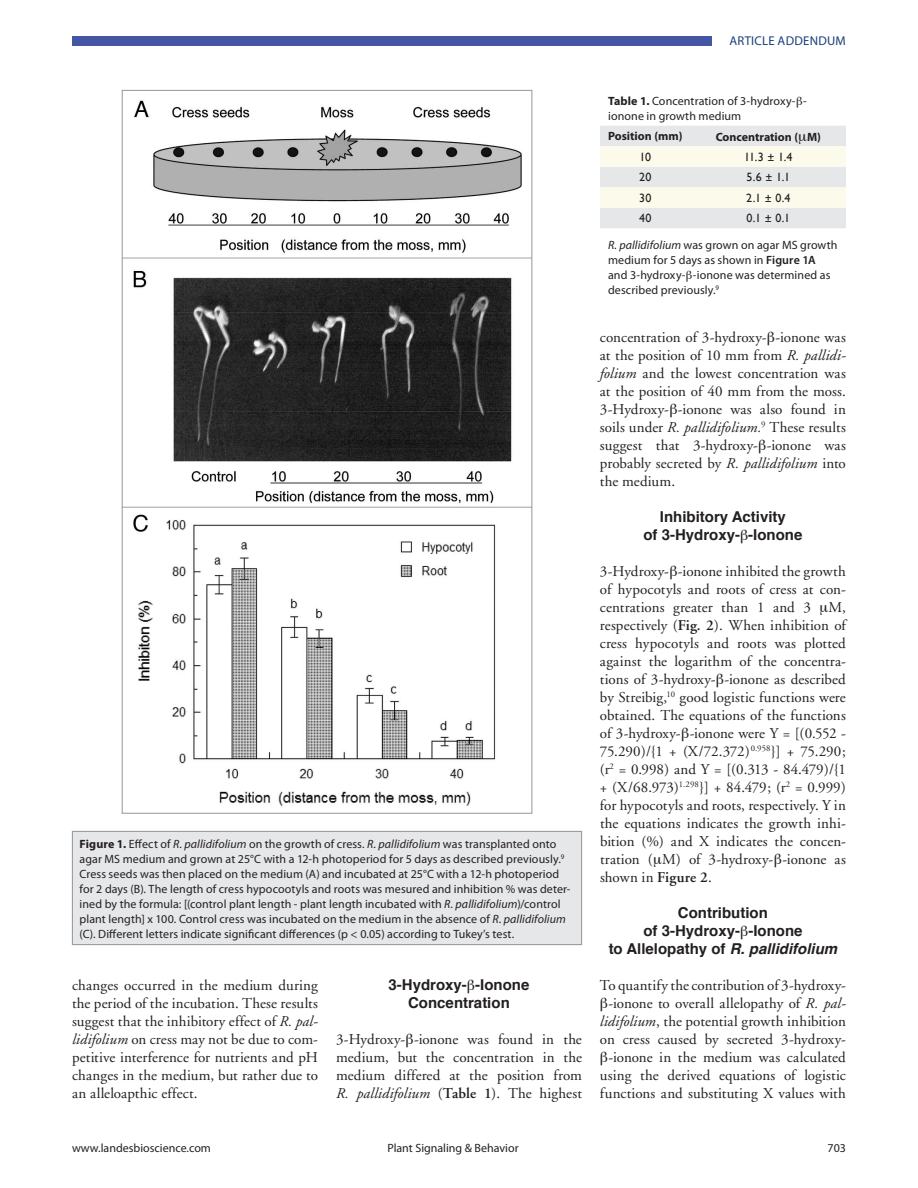
<style>
.page{position:relative;width:918px;height:1188px;background:#fff}
.page>*{position:absolute;margin:0;border:0;box-sizing:border-box;transform-origin:0 0}
.t1{font:15px/18px "Adobe Garamond";letter-spacing:.005em;color:#231f20;text-align:justify}
.t2{font:700 15px/18px "Helvetica";color:#231f20;text-align:center}
.t3{font:12.75px "Myriad Pro";letter-spacing:.02em;color:#193f7c}
.t4{font:12px/15px "Myriad Pro";letter-spacing:.01em;color:#231f20}
.t5{font:12px "Gill Sans";letter-spacing:.02em;color:#231f20}
.t6{font:700 12px "Myriad Pro";color:#231f20}
.s1{font-weight:700}
.s2{font-style:italic}
.s3{font-weight:600}
</style>
<div class="page">
<div style="left:72px;top:36px;width:640px;height:10px;background:#4455a4"></div>
<img style="left:124px;top:100px;width:406px;height:706px">
<div style="left:72px;top:831px;width:510px;height:114px;background:#e6e7e9"></div>
<div style="left:72px;top:831px;width:510px;height:114px;border:1px solid #939598"></div>
<svg style="left:600px;top:126px;width:246px;height:102px"></svg>
<p class="t3" style="left:729px;top:33px;width:118px">article addendum</p>
<p class="t4" style="left:80px;top:836px;width:493px"><span class="s1">Figure 1.</span> Effect of <span class="s2">R. pallidifolium</span> on the growth of cress. <span class="s2">R. pallidifolium</span> was transplanted onto agar MS medium and grown at 25°C with a 12-h photoperiod for 5 days as described previously.<sup>9<br></sup>Cress seeds was then placed on the medium (A) and incubated at 25°C with a 12-h photoperiod for 2 days (B). The length of cress hypocootyls and roots was mesured and inhibition % was deter&shy;ined by the formula: [(control plant length - plant length incubated with <span class="s2">R. pallidifolium</span>)/control plant length] x 100. Control cress was incubated on the medium in the absence of <span class="s2">R. pallidifolium </span>(C). Different letters indicate significant differences (p &lt; 0.05) according to Tukey’s test.</p>
<p class="t1" style="left:72px;top:977px;width:248px">changes occurred in the medium during the period of the incubation. These results suggest that the inhibitory effect of <span class="s2">R. pal&shy;lidifolium</span> on cress may not be due to com&shy;petitive interference for nutrients and pH changes in the medium, but rather due to an alleloapthic effect.</p>
<p class="t2" style="left:389px;top:976px;width:142px">3-Hydroxy- -Ionone<br>Concentration</p>
<p class="t1" style="left:336px;top:1031px;width:247px">3-Hydroxy- -ionone was found in the medium, but the concentration in the medium differed at the position from <span class="s2">R. pallidifolium</span> (<span class="s3">Table 1</span>). The highest</p>
<p class="t4" style="left:608px;top:93px;width:200px"><span class="s1">Table 1.</span> Concentration of 3-hydroxy- - ionone in growth medium</p>
<p class="t6" style="left:608px;top:129px;width:76px">Position (mm)</p>
<p class="t6" style="left:716px;top:129px;width:107px">Concentration ( M)</p>
<p class="t5" style="left:639px;top:149px;width:13px">10</p>
<p class="t5" style="left:744px;top:149px;width:50px">11.3 ± 1.4</p>
<p class="t5" style="left:639px;top:170px;width:14px">20</p>
<p class="t5" style="left:747px;top:170px;width:45px">5.6 ± 1.1</p>
<p class="t5" style="left:639px;top:191px;width:14px">30</p>
<p class="t5" style="left:746px;top:191px;width:46px">2.1 ± 0.4</p>
<p class="t5" style="left:639px;top:211px;width:14px">40</p>
<p class="t5" style="left:747px;top:211px;width:45px">0.1 ± 0.1</p>
<p class="t4" style="left:608px;top:237px;width:231px"><span class="s2">R. pallidifolium</span> was grown on agar MS growth medium for 5 days as shown in <span class="s3">Figure 1A </span>and 3-hydroxy- -ionone was determined as described previously.<sup>9</sup></p>
<p class="t1" style="left:600px;top:329px;width:248px">concentration of 3-hydroxy- -ionone was at the position of 10 mm from <span class="s2">R. pallidi&shy;folium</span> and the lowest concentration was at the position of 40 mm from the moss.<br>3-Hydroxy- -ionone was also found in soils under <span class="s2">R. pallidifolium.</span><sup>9</sup> These results suggest that 3-hydroxy- -ionone was probably secreted by <span class="s2">R. pallidifolium</span> into the medium.</p>
<p class="t2" style="left:643px;top:508px;width:161px">Inhibitory Activity<br>of 3-Hydroxy- -Ionone</p>
<p class="t1" style="left:600px;top:563px;width:248px">3-Hydroxy- -ionone inhibited the growth of hypocotyls and roots of cress at con&shy;centrations greater than 1 and 3 M, respectively (<span class="s3">Fig. 2</span>). When inhibition of cress hypocotyls and roots was plotted against the logarithm of the concentra&shy;tions of 3-hydroxy- -ionone as described by Streibig,<sup>10</sup> good logistic functions were obtained. The equations of the functions of 3-hydroxy- -ionone were Y = [(0.552 - 75.290)/{1 + (X/72.372)<sup>0.958</sup>}] + 75.290; (r<sup>2</sup> = 0.998) and Y = [(0.313 - 84.479)/{1 + (X/68.973)<sup>1.298</sup>}] + 84.479; (r<sup>2</sup> = 0.999) for hypocotyls and roots, respectively. Y in the equations indicates the growth inhi&shy;bition (%) and X indicates the concen&shy;tration ( M) of 3-hydroxy- -ionone as shown in <span class="s3">Figure 2</span>.</p>
<p class="t2" style="left:609px;top:904px;width:230px">Contribution<br>of 3-Hydroxy- -Ionone<br>to Allelopathy of <span class="s2">R. pallidifolium</span></p>
<p class="t1" style="left:600px;top:977px;width:247px;text-align:center">To quantify the contribution of 3-hydroxy--ionone to overall allelopathy of <span class="s2">R. pal&shy;lidifolium</span>, the potential growth inhibition on cress caused by secreted 3-hydroxy--ionone in the medium was calculated using the derived equations of logistic functions and substituting X values with</p>
<p class="t4" style="left:72px;top:1141px;width:140px">www.landesbioscience.com</p>
<p class="t4" style="left:387px;top:1141px;width:133px">Plant Signaling &amp; Behavior</p>
<p class="t4" style="left:828px;top:1141px;width:20px">703</p>
</div>
